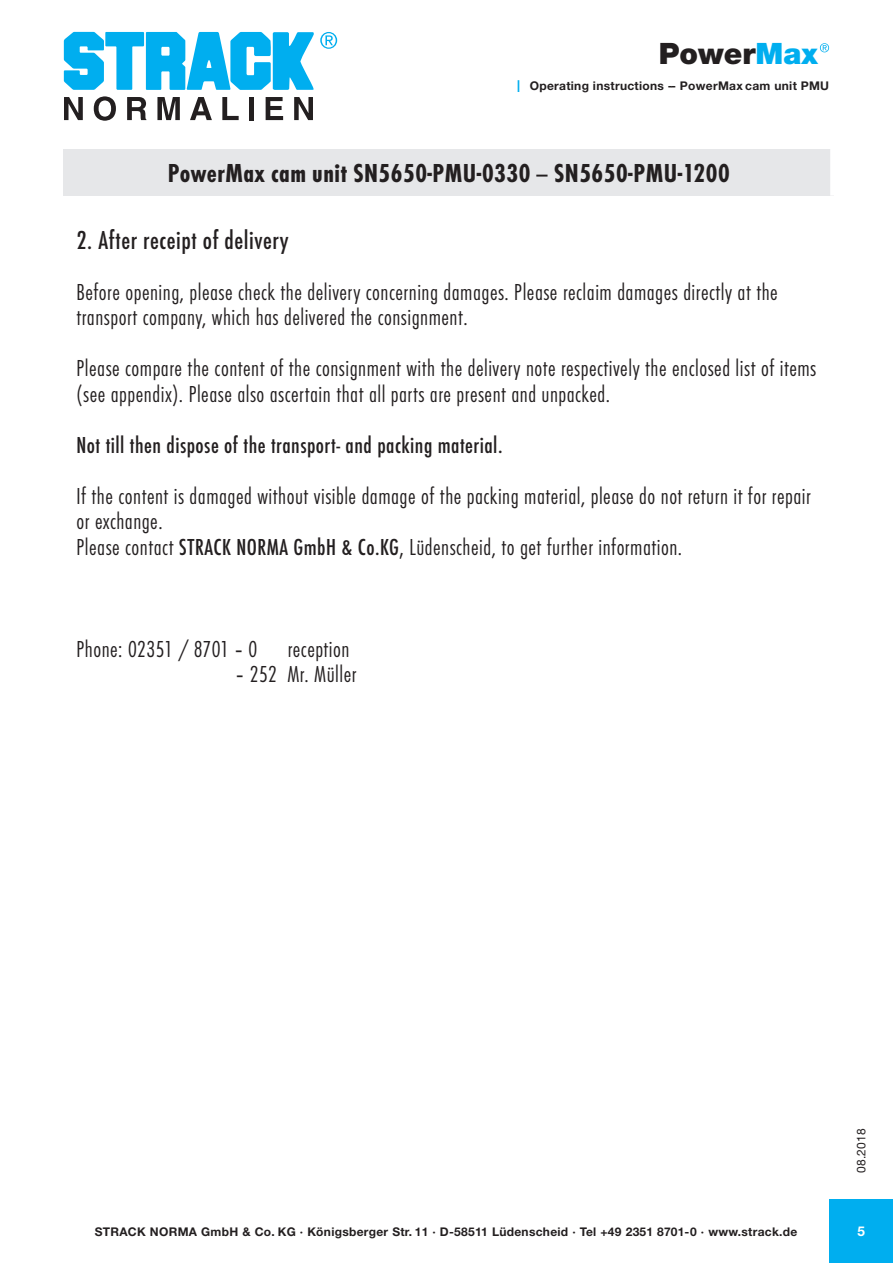
<style>
.page{position:relative;width:893px;height:1263px;background:#fff}
.page>*{position:absolute;margin:0;border:0;box-sizing:border-box;transform-origin:0 0}
.t1{font:900 29.55px "Helvetica Neue LT Std";color:#231f20}
.t2{font:27px "Futura T Bol Con";letter-spacing:.02em;color:#231f20}
.t3{font:27px "Futura T Med Con";letter-spacing:.02em;color:#231f20}
.t4{font:24px/25.5px "Futura T Lig Con";letter-spacing:.02em;color:#231f20}
.t5{font:24px "Futura T Med Con";letter-spacing:.02em;color:#231f20}
.t6{font:700 13.5px "Helvetica Neue LT Std";color:#fff}
.t7{font:700 12px "Helvetica Neue LT Std";letter-spacing:.025em;color:#231f20}
.t8{font:12px "Helvetica Neue LT Std";letter-spacing:.03em;color:#231f20}
.s1{color:#00aeef}
.s2{font-weight:400;font-size:16.5px;color:#00aeef}
.s3{font-family:"Futura T Lig Con"}
.s4{font-family:"Futura T Med Con"}
</style>
<div class="page">
<svg style="left:64px;top:97px;width:19px;height:23px"></svg>
<svg style="left:94px;top:96px;width:22px;height:25px"></svg>
<svg style="left:127px;top:97px;width:19px;height:23px"></svg>
<svg style="left:157px;top:97px;width:23px;height:23px"></svg>
<svg style="left:190px;top:97px;width:22px;height:23px"></svg>
<svg style="left:222px;top:97px;width:17px;height:23px"></svg>
<div style="left:249px;top:97px;width:5px;height:23px;background:#231f20"></div>
<svg style="left:266px;top:97px;width:17px;height:23px"></svg>
<svg style="left:294px;top:97px;width:19px;height:23px"></svg>
<svg style="left:64px;top:32px;width:273px;height:58px"></svg>
<div style="left:829px;top:1199px;width:64px;height:64px;background:#00aeef"></div>
<svg style="left:820px;top:43px;width:9px;height:9px"></svg>
<div style="left:64px;top:149px;width:770px;height:47px;background:#e6e7e9"></div>
<div style="left:830px;top:149px;width:8px;height:47px;background:#fff"></div>
<p class="t1" style="left:659px;top:36px;width:161px">Power<span class="s1">Max</span></p>
<p class="t7" style="left:516px;top:78px;width:314px"><span class="s2">I</span> Operating instructions -- PowerMax cam unit PMU</p>
<p class="t2" style="left:168px;top:158px;width:563px">PowerMax cam unit SN5650-PMU-0330 <span class="s3">—</span> SN5650-PMU-1200</p>
<p class="t3" style="left:77px;top:225px;width:214px">2. After receipt of delivery</p>
<p class="t4" style="left:77px;top:280px;width:703px">Before opening, please check the delivery concerning damages. Please reclaim damages directly at the transport company, which has delivered the consignment.</p>
<p class="t4" style="left:77px;top:356px;width:741px">Please compare the content of the consignment with the delivery note respectively the enclosed list of items (see appendix). Please also ascertain that all parts are present and unpacked.</p>
<p class="t5" style="left:77px;top:432px;width:427px">Not till then dispose of the transport- and packing material.</p>
<p class="t4" style="left:77px;top:484px;width:736px">If the content is damaged without visible damage of the packing material, please do not return it for repair or exchange.</p>
<p class="t4" style="left:77px;top:535px;width:607px">Please contact <span class="s4">STRACK NORMA GmbH &amp; Co.KG,</span> Lüdenscheid, to get further information.</p>
<p class="t4" style="left:77px;top:637px;width:182px">Phone: 02351 / 8701 – 0</p>
<p class="t4" style="left:288px;top:637px;width:63px">reception</p>
<p class="t4" style="left:235px;top:662px;width:123px">– 252 Mr. Müller</p>
<p class="t8" style="left:854px;top:1173px;width:47px;rotate:-90deg">08.2018</p>
<p class="t7" style="left:95px;top:1224px;width:704px">STRACK NORMA GmbH &amp; Co. KG · Königsberger Str. 11 · D-58511 Lüdenscheid · Tel +49 2351 8701-0 · www.strack.de</p>
<p class="t6" style="left:857px;top:1222px;width:9px">5</p>
</div>
